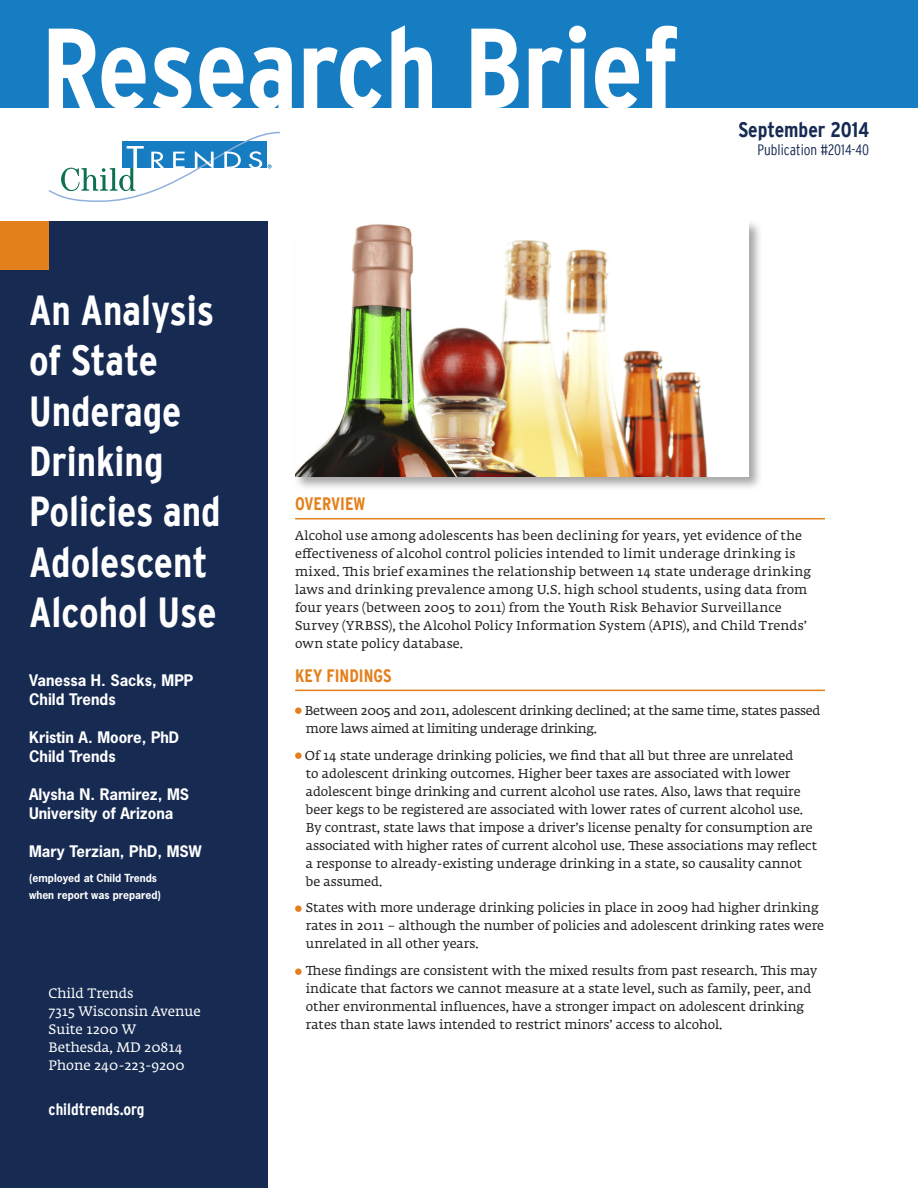
<style>
.page{position:relative;width:918px;height:1188px;background:#fff}
.page>*{position:absolute;margin:0;border:0;box-sizing:border-box;transform-origin:0 0}
.t1{font:700 condensed 114px "Interstate";letter-spacing:-.005em;color:#fff}
.t2{font:700 condensed 42px/50.4px "Interstate";color:#fff}
.t3{font:700 condensed 21px "Interstate";color:#162a52}
.ChT-Heading_no_rule{font:700 condensed 18px "Interstate";color:#e4801b}
.t4{font:700 condensed 16.5px "Interstate";color:#fff}
.t5{font:700 15px/19.5px "News Gothic Std";color:#fff}
.t6{font:300 condensed 15px "Interstate";color:#162a52}
.t7{font:13.5px/18px "Fedra Serif A Std";color:#fff}
.ChT-bullet{font:12.75px/18px "Fedra Serif A Std";color:#231f20}
.ChT-Copy{font:12.75px/18px "Fedra Serif A Std";letter-spacing:.015em;color:#231f20}
.ChT-bullet-2{font:12.75px/18px "Fedra Serif A Std";letter-spacing:-.02em;color:#231f20}
.t8{font:700 10.5px/16.5px "News Gothic Std";color:#fff}
</style>
<div class="page">
<hr style="left:295px;top:518px;width:530px;height:1px;background:#e4801b">
<hr style="left:295px;top:690px;width:530px;height:1px;background:#e4801b">
<div style="left:0;top:0;width:268px;height:1188px;background:#162a52"></div>
<div style="left:0;top:0;width:918px;height:109px;background:#177dc2"></div>
<div style="left:0;top:109px;width:918px;height:112px;background:#fff"></div>
<svg style="left:49px;top:132px;width:231px;height:70px"></svg>
<div style="left:0;top:221px;width:49px;height:49px;background:#e4801b"></div>
<div style="left:295px;top:707px;width:7px;height:7px;background:#e4801b;border-radius:50%"></div>
<div style="left:295px;top:752px;width:7px;height:7px;background:#e4801b;border-radius:50%"></div>
<div style="left:295px;top:905px;width:7px;height:7px;background:#e4801b;border-radius:50%"></div>
<div style="left:295px;top:968px;width:7px;height:7px;background:#e4801b;border-radius:50%"></div>
<div style="left:293px;top:219px;width:471px;height:272px;background:#231f20;opacity:.4"></div>
<img style="left:295px;top:221px;width:454px;height:255px">
<p class="t1" style="left:41px;top:5px;width:639px">Research Brief</p>
<p class="t3" style="left:738px;top:118px;width:132px">September 2014</p>
<p class="t6" style="left:758px;top:142px;width:113px">Publication #2014-40</p>
<p class="t2" style="left:29px;top:285px;width:193px">An Analysis of State<br>Underage<br>Drinking<br>Policies and<br>Adolescent<br>Alcohol Use</p>
<p class="t5" style="left:29px;top:670px;width:166px">Vanessa H. Sacks, MPP<br>Child Trends</p>
<p class="t5" style="left:29px;top:727px;width:152px">Kristin A. Moore, PhD<br>Child Trends</p>
<p class="t5" style="left:29px;top:784px;width:162px">Alysha N. Ramirez, MS<br>University of Arizona</p>
<p class="t5" style="left:29px;top:841px;width:174px">Mary Terzian, PhD, MSW</p>
<p class="t8" style="left:29px;top:870px;width:133px">(employed at Child Trends when report was prepared)</p>
<p class="t7" style="left:49px;top:985px;width:87px">Child Trends</p>
<p class="t7" style="left:49px;top:1003px;width:154px">7315 Wisconsin Avenue<br>Suite 1200 W</p>
<p class="t7" style="left:49px;top:1039px;width:136px">Bethesda, MD 20814</p>
<p class="t7" style="left:49px;top:1057px;width:138px">Phone 240-223-9200</p>
<p class="t4" style="left:49px;top:1100px;width:98px">childtrends.org</p>
<p class="ChT-Heading_no_rule" style="left:295px;top:494px;width:72px">OVERVIEW</p>
<p class="ChT-Copy" style="left:295px;top:528px;width:518px">Alcohol use among adolescents has been declining for years, yet evidence of the effectiveness of alcohol control policies intended to limit underage drinking is mixed. This brief examines the relationship between 14 state underage drinking laws and drinking prevalence among U.S. high school students, using data from four years (between 2005 to 2011) from the Youth Risk Behavior Surveillance Survey (YRBSS), the Alcohol Policy Information System (APIS), and Child Trends’ own state policy database.</p>
<p class="ChT-Heading_no_rule" style="left:295px;top:666px;width:98px">KEY FINDINGS</p>
<p class="ChT-bullet-2" style="left:305px;top:703px;width:517px">Between 2005 and 2011, adolescent drinking declined; at the same time, states passed more laws aimed at limiting underage drinking.</p>
<p class="ChT-bullet" style="left:305px;top:748px;width:514px">Of 14 state underage drinking policies, we find that all but three are unrelated<br>to adolescent drinking outcomes. Higher beer taxes are associated with lower adolescent binge drinking and current alcohol use rates. Also, laws that require beer kegs to be registered are associated with lower rates of current alcohol use.<br>By contrast, state laws that impose a driver’s license penalty for consumption are associated with higher rates of current alcohol use. These associations may reflect a response to already-existing underage drinking in a state, so causality cannot be assumed.</p>
<p class="ChT-bullet" style="left:306px;top:900px;width:520px">States with more underage drinking policies in place in 2009 had higher drinking rates in 2011 – although the number of policies and adolescent drinking rates were unrelated in all other years.</p>
<p class="ChT-bullet" style="left:306px;top:963px;width:513px">These findings are consistent with the mixed results from past research. This may indicate that factors we cannot measure at a state level, such as family, peer, and other environmental influences, have a stronger impact on adolescent drinking rates than state laws intended to restrict minors’ access to alcohol.</p>
</div>
